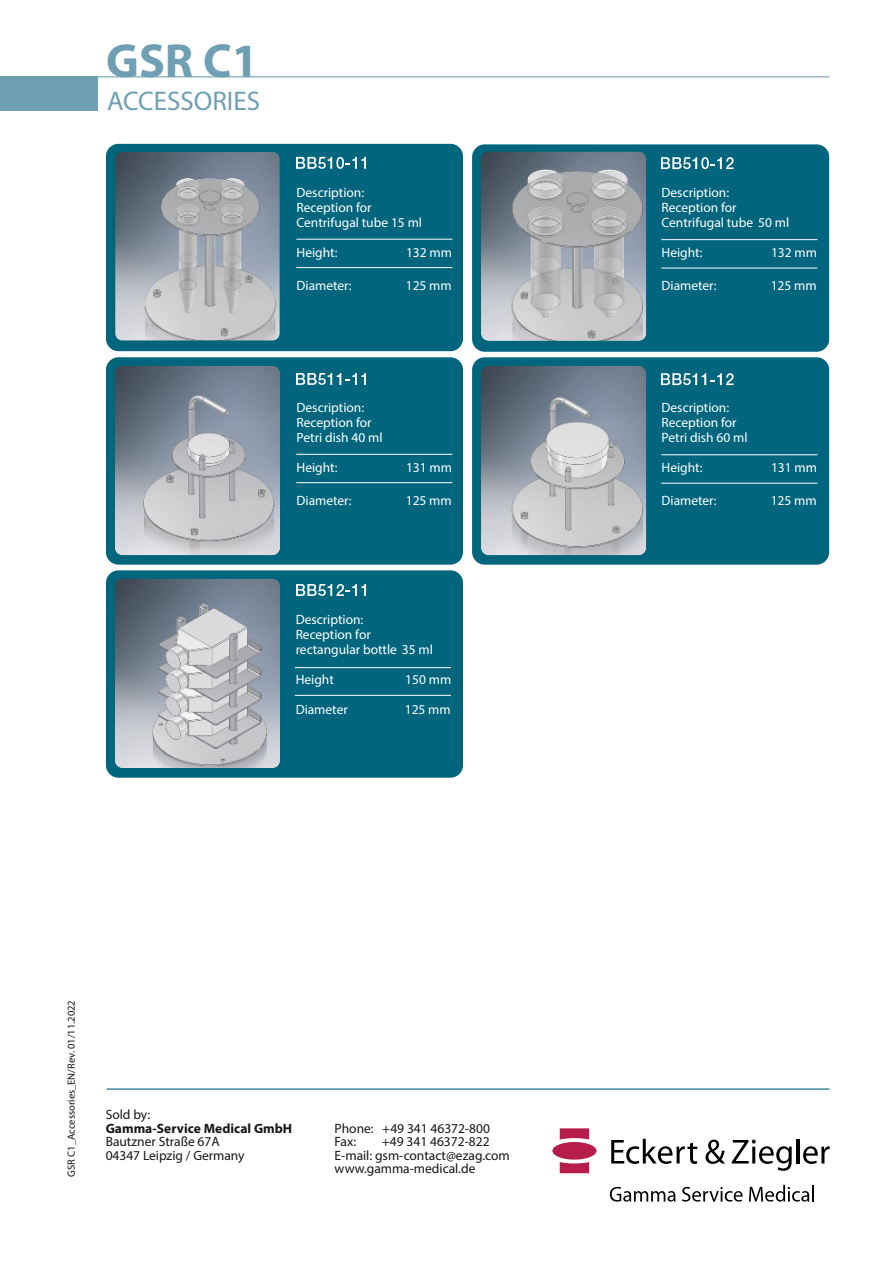
<style>
.page{position:relative;width:893px;height:1263px;background:#fff}
.page>*{position:absolute;margin:0;border:0;box-sizing:border-box;transform-origin:0 0}
.t1{font:700 48px "Myriad Pro";color:#6f9fb3}
.t2{font:27px "Myriad Pro";color:#6f9fb3}
.t3{font:13.5px/15px "Myriad Pro";color:#fff}
.t4{font:13.5px/13.5px "Myriad Pro";color:#171513}
.t5{font:700 13.5px "Myriad Pro";letter-spacing:.005em;color:#171513}
.t6{font:10.5px "Myriad Pro";color:#171513}
</style>
<div class="page">
<div style="left:0;top:77px;width:98px;height:34px;background:#6f9fb3"></div>
<hr style="left:97px;top:77px;width:732px;height:1px;background:#6f9fb3">
<div style="left:473px;top:145px;width:355px;height:206px;background:#00657d;border-radius:12px"></div>
<div style="left:472px;top:144px;width:357px;height:208px;border:2px solid #00657d;border-radius:12px"></div>
<div style="left:473px;top:358px;width:355px;height:206px;background:#00657d;border-radius:12px"></div>
<div style="left:472px;top:357px;width:357px;height:208px;border:2px solid #00657d;border-radius:12px"></div>
<img style="left:481px;top:151px;width:165px;height:190px;border-radius:7px">
<div style="left:479px;top:150px;width:169px;height:192px;border:2px solid #00657d;border-radius:8px"></div>
<svg style="left:661px;top:157px;width:73px;height:12px"></svg>
<img style="left:481px;top:366px;width:165px;height:189px;border-radius:7px">
<div style="left:479px;top:364px;width:169px;height:193px;border:2px solid #00657d;border-radius:8px"></div>
<svg style="left:661px;top:373px;width:73px;height:12px"></svg>
<div style="left:107px;top:145px;width:355px;height:205px;background:#00657d;border-radius:12px"></div>
<div style="left:106px;top:144px;width:357px;height:207px;border:2px solid #00657d;border-radius:12px"></div>
<div style="left:107px;top:358px;width:355px;height:206px;background:#00657d;border-radius:12px"></div>
<div style="left:106px;top:357px;width:357px;height:208px;border:2px solid #00657d;border-radius:12px"></div>
<img style="left:115px;top:151px;width:165px;height:190px;border-radius:7px">
<div style="left:113px;top:150px;width:169px;height:193px;border:2px solid #00657d;border-radius:8px"></div>
<svg style="left:296px;top:157px;width:70px;height:12px"></svg>
<div style="left:107px;top:571px;width:355px;height:206px;background:#00657d;border-radius:12px"></div>
<div style="left:106px;top:570px;width:357px;height:208px;border:2px solid #00657d;border-radius:12px"></div>
<hr style="left:295px;top:667px;width:156px;height:1px;background:#fff">
<img style="left:115px;top:366px;width:165px;height:189px;border-radius:7px">
<div style="left:113px;top:364px;width:169px;height:193px;border:2px solid #00657d;border-radius:8px"></div>
<svg style="left:296px;top:373px;width:70px;height:12px"></svg>
<img style="left:115px;top:579px;width:165px;height:189px;border-radius:7px">
<div style="left:113px;top:577px;width:169px;height:192px;border:2px solid #00657d;border-radius:8px"></div>
<svg style="left:296px;top:584px;width:70px;height:12px"></svg>
<hr style="left:295px;top:695px;width:156px;height:1px;background:#fff">
<hr style="left:296px;top:239px;width:156px;height:1px;background:#fff">
<hr style="left:296px;top:267px;width:156px;height:1px;background:#fff">
<hr style="left:661px;top:239px;width:156px;height:1px;background:#fff">
<hr style="left:661px;top:268px;width:156px;height:1px;background:#fff">
<hr style="left:296px;top:454px;width:156px;height:1px;background:#fff">
<hr style="left:296px;top:482px;width:156px;height:1px;background:#fff">
<hr style="left:661px;top:454px;width:156px;height:1px;background:#fff">
<hr style="left:661px;top:483px;width:156px;height:1px;background:#fff">
<svg style="left:611px;top:1139px;width:86px;height:25px"></svg>
<svg style="left:705px;top:1139px;width:20px;height:25px"></svg>
<svg style="left:732px;top:1139px;width:60px;height:32px"></svg>
<hr style="left:796px;top:1139px;width:3px;height:24px;background:#000">
<svg style="left:803px;top:1146px;width:27px;height:18px"></svg>
<div style="left:552px;top:1142px;width:44px;height:17px;background:#b71d4a;border-radius:50%"></div>
<svg style="left:560px;top:1162px;width:29px;height:11px"></svg>
<svg style="left:560px;top:1128px;width:29px;height:11px"></svg>
<svg style="left:610px;top:1187px;width:65px;height:14px"></svg>
<svg style="left:682px;top:1187px;width:60px;height:14px"></svg>
<svg style="left:749px;top:1185px;width:65px;height:16px"></svg>
<hr style="left:107px;top:1089px;width:722px;height:1px;background:#00657d">
<h1 class="t1" style="left:106px;top:41px;width:154px">GSR C1</h1>
<h2 class="t2" style="left:107px;top:90px;width:154px">ACCESSORIES</h2>
<p class="t3" style="left:297px;top:186px;width:127px">Description:<br>Reception for<br>Centrifugal tube 15 ml</p>
<p class="t3" style="left:297px;top:246px;width:43px">Height:</p>
<p class="t3" style="left:406px;top:246px;width:48px">132 mm</p>
<p class="t3" style="left:297px;top:279px;width:56px">Diameter:</p>
<p class="t3" style="left:406px;top:279px;width:48px">125 mm</p>
<p class="t3" style="left:297px;top:401px;width:88px">Description:<br>Reception for<br>Petri dish 40 ml</p>
<p class="t3" style="left:297px;top:461px;width:43px">Height:</p>
<p class="t3" style="left:406px;top:461px;width:48px">131 mm</p>
<p class="t3" style="left:297px;top:494px;width:56px">Diameter:</p>
<p class="t3" style="left:406px;top:494px;width:48px">125 mm</p>
<p class="t3" style="left:296px;top:613px;width:139px">Description:<br>Reception for rectangular bottle 35 ml</p>
<p class="t3" style="left:296px;top:673px;width:40px">Height</p>
<p class="t3" style="left:405px;top:673px;width:48px">150 mm</p>
<p class="t3" style="left:296px;top:703px;width:54px">Diameter</p>
<p class="t3" style="left:405px;top:703px;width:48px">125 mm</p>
<p class="t6" style="left:67px;top:1177px;width:178px;rotate:-90deg">GSR C1_Accessories_EN/Rev. 01/11.2022</p>
<p class="t4" style="left:106px;top:1109px;width:46px">Sold by:</p>
<p class="t5" style="left:106px;top:1122px;width:188px">Gamma-Service Medical GmbH</p>
<p class="t4" style="left:106px;top:1136px;width:140px">Bautzner Straße 67A<br>04347 Leipzig / Germany</p>
<p class="t4" style="left:335px;top:1122px;width:157px">Phone: +49 341 46372-800<br>Fax:</p>
<p class="t4" style="left:335px;top:1136px;width:177px;text-indent:47px">+49 341 46372-822<br>E-mail: gsm-contact@ezag.com www.gamma-medical.de</p>
<p class="t3" style="left:661px;top:186px;width:129px">Description:<br>Reception for<br>Centrifugal tube 50 ml</p>
<p class="t3" style="left:661px;top:246px;width:43px">Height:</p>
<p class="t3" style="left:771px;top:246px;width:48px">132 mm</p>
<p class="t3" style="left:661px;top:279px;width:56px">Diameter:</p>
<p class="t3" style="left:771px;top:279px;width:48px">125 mm</p>
<p class="t3" style="left:661px;top:401px;width:88px">Description:<br>Reception for<br>Petri dish 60 ml</p>
<p class="t3" style="left:661px;top:461px;width:43px">Height:</p>
<p class="t3" style="left:771px;top:461px;width:48px">131 mm</p>
<p class="t3" style="left:661px;top:494px;width:56px">Diameter:</p>
<p class="t3" style="left:771px;top:494px;width:48px">125 mm</p>
</div>
